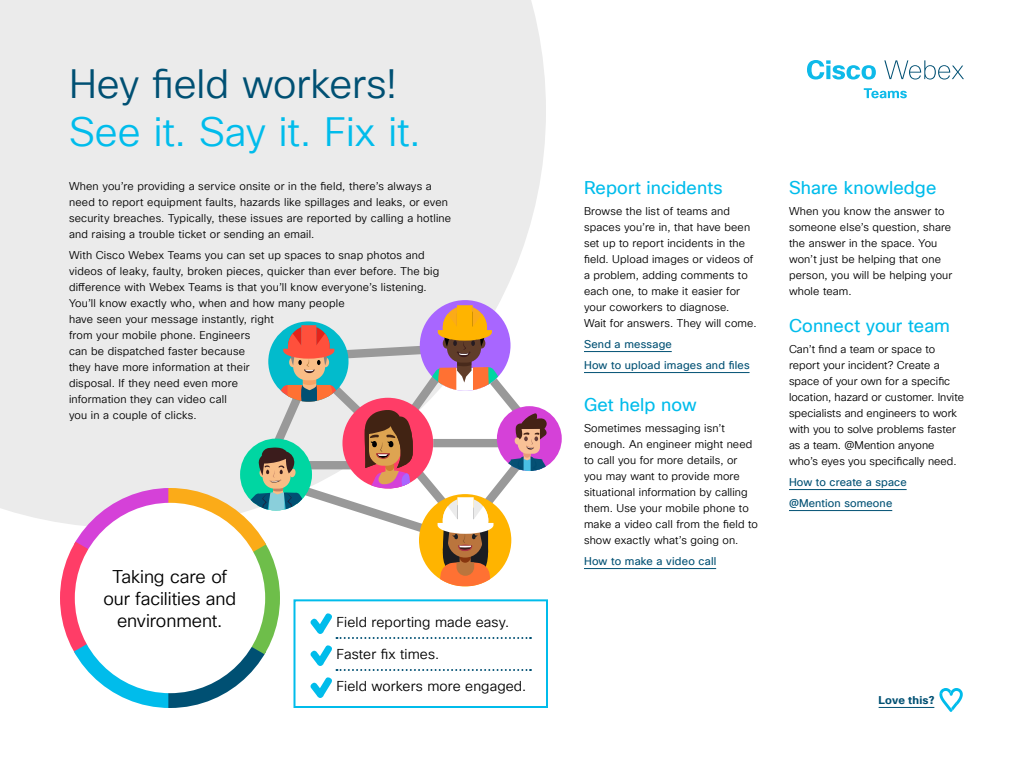
<style>
.page{position:relative;width:1024px;height:768px;background:#fff}
.page>*{position:absolute;margin:0;border:0;box-sizing:border-box;transform-origin:0 0}
.t1{font:40px "Cisco Sans TT Light";color:#00bceb}
.t2{font:40px "Cisco Sans TT Light";letter-spacing:-.005em;color:#005073}
.t3{font:18px "Cisco Sans TT";letter-spacing:.005em;color:#00bceb}
.t4{font:18px/22px "Cisco Sans TT Light";letter-spacing:-.005em;color:#000;text-align:center}
.t5{font:14px "Cisco Sans TT Light";letter-spacing:.005em;color:#000}
.t6{font:11px/16px "Cisco Sans TT Light";letter-spacing:.015em;color:#000}
.t7{font:11px/21px "Cisco Sans TT";letter-spacing:.015em;color:#005073}
.t8{font:700 11px "Cisco Sans TT";letter-spacing:.02em;color:#005073}
</style>
<div class="page">
<div style="left:0;top:0;width:546px;height:523px;background:#ebebeb"></div>
<hr style="left:879px;top:707px;width:55px;height:1px;background:#005073">
<svg style="left:939px;top:688px;width:24px;height:24px"></svg>
<svg style="left:864px;top:88px;width:43px;height:10px"></svg>
<svg style="left:807px;top:60px;width:69px;height:20px"></svg>
<svg style="left:884px;top:60px;width:80px;height:20px"></svg>
<hr style="left:584px;top:351px;width:88px;height:1px;background:#005073">
<hr style="left:584px;top:372px;width:166px;height:1px;background:#005073">
<hr style="left:584px;top:568px;width:132px;height:1px;background:#005073">
<hr style="left:789px;top:489px;width:118px;height:1px;background:#005073">
<hr style="left:789px;top:510px;width:103px;height:1px;background:#005073">
<div style="left:497px;top:406px;width:65px;height:65px;background:#d541d8;border-radius:50%"></div>
<svg style="left:60px;top:305px;width:494px;height:403px"></svg>
<h1 class="t2" style="left:69px;top:58px;width:329px">Hey field workers!</h1>
<h1 class="t1" style="left:69px;top:106px;width:354px">See it. Say it. Fix it.</h1>
<p class="t6" style="left:69px;top:179px;width:384px">When you’re providing a service onsite or in the field, there’s always a need to report equipment faults, hazards like spillages and leaks, or even security breaches. Typically, these issues are reported by calling a hotline and raising a trouble ticket or sending an email.</p>
<p class="t6" style="left:69px;top:248px;width:372px">With Cisco Webex Teams you can set up spaces to snap photos and videos of leaky, faulty, broken pieces, quicker than ever before. The big difference with Webex Teams is that you’ll know everyone’s listening.<br>You’ll know exactly who, when and how many people<br>have seen your message instantly, right<br>from your mobile phone. Engineers<br>can be dispatched faster because<br>they have more information at their<br>disposal. If they need even more<br>information they can video call<br>you in a couple of clicks.</p>
<h2 class="t4" style="left:103px;top:566px;width:134px">Taking care of our facilities and environment.</h2>
<p class="t5" style="left:337px;top:613px;width:174px">Field reporting made easy.</p>
<p class="t5" style="left:337px;top:645px;width:104px">Faster fix times.</p>
<p class="t5" style="left:337px;top:677px;width:191px">Field workers more engaged.</p>
<h2 class="t3" style="left:584px;top:176px;width:140px">Report incidents</h2>
<p class="t6" style="left:584px;top:204px;width:174px">Browse the list of teams and spaces you’re in, that have been set up to report incidents in the field. Upload images or videos of a problem, adding comments to each one, to make it easier for your coworkers to diagnose.<br>Wait for answers. They will come.</p>
<p class="t7" style="left:584px;top:334px;width:167px">Send a message<br>How to upload images and files</p>
<h2 class="t3" style="left:584px;top:393px;width:114px">Get help now</h2>
<p class="t6" style="left:584px;top:421px;width:176px">Sometimes messaging isn’t enough. An engineer might need to call you for more details, or you may want to provide more situational information by calling them. Use your mobile phone to make a video call from the field to show exactly what’s going on.</p>
<p class="t7" style="left:584px;top:551px;width:134px">How to make a video call</p>
<h2 class="t3" style="left:789px;top:176px;width:149px">Share knowledge</h2>
<p class="t6" style="left:789px;top:204px;width:165px">When you know the answer to someone else’s question, share the answer in the space. You won’t just be helping that one person, you will be helping your whole team.</p>
<h2 class="t3" style="left:789px;top:314px;width:163px">Connect your team</h2>
<p class="t6" style="left:789px;top:342px;width:177px">Can’t find a team or space to report your incident? Create a space of your own for a specific location, hazard or customer. Invite specialists and engineers to work with you to solve problems faster as a team. @Mention anyone who’s eyes you specifically need.</p>
<p class="t7" style="left:789px;top:472px;width:119px">How to create a space @Mention someone</p>
<p class="t8" style="left:878px;top:693px;width:57px">Love this?</p>
</div>
